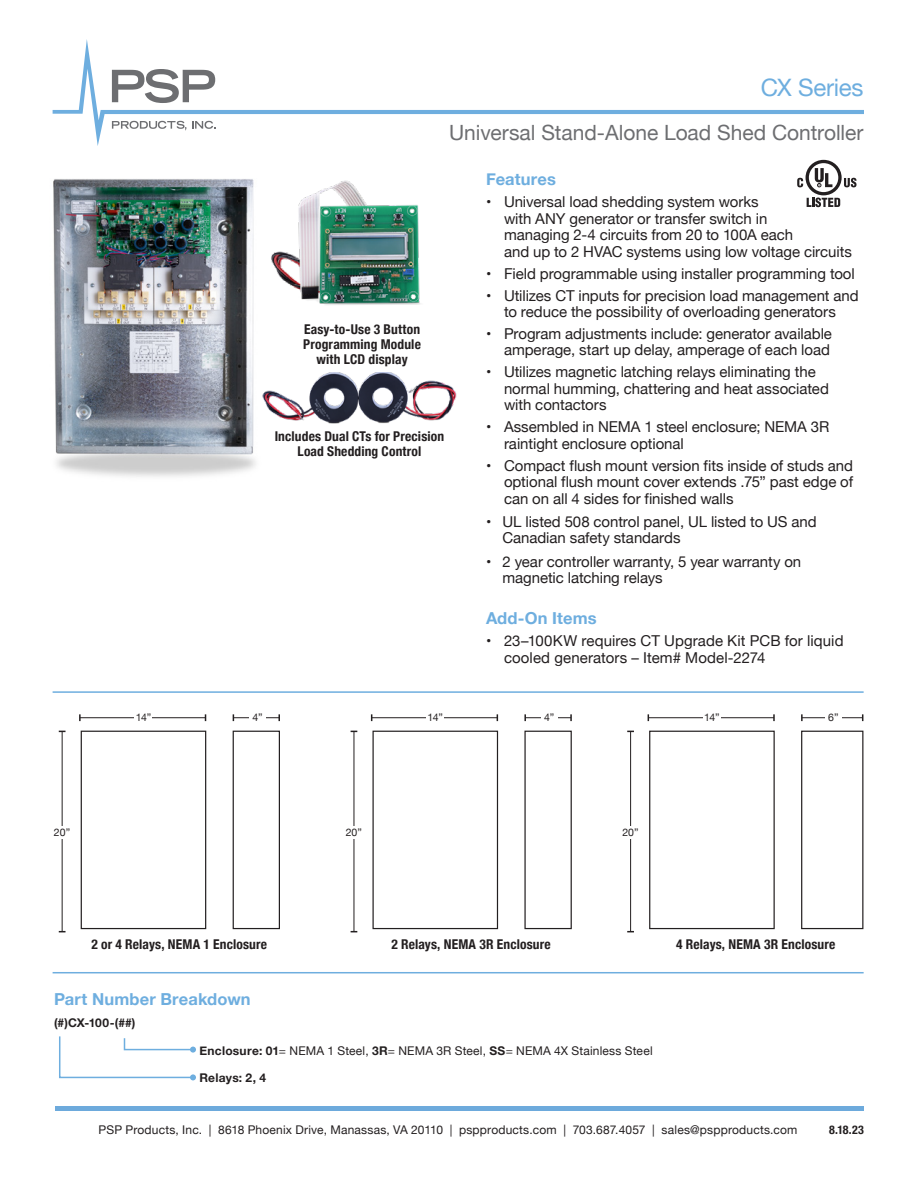
<style>
.page{position:relative;width:918px;height:1188px;background:#fff}
.page>*{position:absolute;margin:0;border:0;box-sizing:border-box;transform-origin:0 0}
.t1{font:24px "Helvetica Neue";letter-spacing:-.01em;color:#6eaedf}
.t2{font:21px "Helvetica Neue";color:#6d6e71}
.Features_Header{font:700 16.5px "Helvetica Neue";letter-spacing:.01em;color:#6eaedf}
.bullets{font:700 16.5px "Helvetica Neue";letter-spacing:.01em;color:#6eaedf}
.t3{font:15px/16.5px "Helvetica Neue";letter-spacing:-.005em;color:#231f20}
.Diagram_Titles{font:700 condensed 13.5px/15px "Helvetica Neue";letter-spacing:.01em;color:#231f20;text-align:center}
.Body_Copy{font:12px "Helvetica Neue";letter-spacing:.015em;color:#231f20}
.Body_Copy-2{font:700 12px "Helvetica Neue";letter-spacing:.015em;color:#231f20}
.Body_Copy-3{font:700 condensed 12px "Helvetica Neue";color:#231f20}
.t4{font:10.5px "Helvetica Neue";letter-spacing:-.03em;color:#231f20}
.s1{font-weight:700}
</style>
<div class="page">
<svg style="left:53px;top:39px;width:811px;height:107px"></svg>
<svg style="left:112px;top:121px;width:74px;height:9px"></svg>
<svg style="left:192px;top:121px;width:23px;height:8px"></svg>
<svg style="left:112px;top:69px;width:103px;height:34px"></svg>
<hr style="left:55px;top:1107px;width:809px;height:4px;background:#6daadc">
<img style="left:53px;top:179px;width:203px;height:298px">
<img style="left:271px;top:180px;width:150px;height:125px">
<img style="left:262px;top:373px;width:195px;height:51px">
<svg style="left:807px;top:198px;width:33px;height:9px"></svg>
<svg style="left:844px;top:178px;width:13px;height:9px"></svg>
<svg style="left:806px;top:160px;width:36px;height:35px"></svg>
<svg style="left:809px;top:163px;width:29px;height:29px"></svg>
<svg style="left:815px;top:168px;width:17px;height:19px"></svg>
<svg style="left:797px;top:178px;width:6px;height:9px"></svg>
<div style="left:233px;top:731px;width:47px;height:198px;border:1px solid #231f20"></div>
<div style="left:524px;top:731px;width:48px;height:198px;border:1px solid #231f20"></div>
<div style="left:801px;top:731px;width:62px;height:198px;border:1px solid #231f20"></div>
<div style="left:81px;top:731px;width:125px;height:198px;border:1px solid #231f20"></div>
<div style="left:372px;top:731px;width:126px;height:198px;border:1px solid #231f20"></div>
<div style="left:649px;top:731px;width:126px;height:198px;border:1px solid #231f20"></div>
<hr style="left:80px;top:717px;width:126px;height:1px;background:#231f20">
<svg style="left:79px;top:714px;width:2px;height:7px"></svg>
<hr style="left:372px;top:717px;width:125px;height:1px;background:#231f20">
<hr style="left:648px;top:717px;width:126px;height:1px;background:#231f20">
<svg style="left:773px;top:714px;width:2px;height:7px"></svg>
<hr style="left:233px;top:717px;width:46px;height:1px;background:#231f20">
<svg style="left:278px;top:714px;width:2px;height:7px"></svg>
<hr style="left:525px;top:717px;width:46px;height:1px;background:#231f20">
<svg style="left:524px;top:714px;width:2px;height:7px"></svg>
<svg style="left:570px;top:714px;width:2px;height:7px"></svg>
<hr style="left:802px;top:717px;width:61px;height:1px;background:#231f20">
<svg style="left:801px;top:714px;width:2px;height:7px"></svg>
<hr style="left:62px;top:731px;width:1px;height:201px;background:#231f20">
<hr style="left:354px;top:731px;width:1px;height:201px;background:#231f20">
<hr style="left:630px;top:731px;width:1px;height:201px;background:#231f20">
<div style="left:53px;top:826px;width:19px;height:13px;background:#fff"></div>
<div style="left:344px;top:826px;width:19px;height:13px;background:#fff"></div>
<div style="left:621px;top:826px;width:19px;height:13px;background:#fff"></div>
<div style="left:135px;top:711px;width:17px;height:13px;background:#fff"></div>
<div style="left:427px;top:711px;width:17px;height:13px;background:#fff"></div>
<div style="left:703px;top:711px;width:17px;height:13px;background:#fff"></div>
<div style="left:249px;top:711px;width:17px;height:13px;background:#fff"></div>
<div style="left:541px;top:711px;width:16px;height:13px;background:#fff"></div>
<div style="left:825px;top:711px;width:17px;height:13px;background:#fff"></div>
<hr style="left:53px;top:691px;width:811px;height:2px;background:#6eaedf">
<svg style="left:59px;top:1036px;width:137px;height:44px"></svg>
<hr style="left:53px;top:972px;width:811px;height:1px;background:#6eaedf">
<p class="t1" style="left:761px;top:71px;width:104px">CX Series</p>
<p class="t2" style="left:449px;top:117px;width:416px">Universal Stand-Alone Load Shed Controller</p>
<p class="Diagram_Titles" style="left:303px;top:320px;width:119px">Easy-to-Use 3 Button<br>Programming Module with LCD display</p>
<p class="Diagram_Titles" style="left:275px;top:427px;width:171px">Includes Dual CTs for Precision<br>Load Shedding Control</p>
<p class="Features_Header" style="left:486px;top:167px;width:71px">Features</p>
<p class="t3" style="left:504px;top:195px;width:349px;text-indent:-18px">• Universal load shedding system works<br>with ANY generator or transfer switch in<br>managing 2-4 circuits from 20 to 100A each<br>and up to 2 HVAC systems using low voltage circuits</p>
<p class="t3" style="left:486px;top:266px;width:370px">• Field programmable using installer programming tool</p>
<p class="t3" style="left:486px;top:288px;width:374px;text-align:center">• Utilizes CT inputs for precision load management and to reduce the possibility of overloading generators</p>
<p class="t3" style="left:486px;top:326px;width:348px;text-align:right">• Program adjustments include: generator available amperage, start up delay, amperage of each load</p>
<p class="t3" style="left:504px;top:365px;width:326px;text-indent:-18px">• Utilizes magnetic latching relays eliminating the normal humming, chattering and heat associated with contactors</p>
<p class="t3" style="left:504px;top:420px;width:327px;text-indent:-18px">• Assembled in NEMA 1 steel enclosure; NEMA 3R raintight enclosure optional</p>
<p class="t3" style="left:504px;top:458px;width:351px;text-align:justify;text-indent:-18px">• Compact flush mount version fits inside of studs and optional flush mount cover extends .75” past edge of can on all 4 sides for finished walls</p>
<p class="t3" style="left:502px;top:514px;width:316px;text-indent:-16px">• UL listed 508 control panel, UL listed to US and<br>Canadian safety standards</p>
<p class="t3" style="left:502px;top:554px;width:300px;text-indent:-16px">• 2 year controller warranty, 5 year warranty on magnetic latching relays</p>
<p class="bullets" style="left:486px;top:606px;width:112px">Add-On Items</p>
<p class="t3" style="left:504px;top:634px;width:341px;text-indent:-18px">• 23–100KW requires CT Upgrade Kit PCB for liquid cooled generators – Item# Model-2274</p>
<p class="t4" style="left:136px;top:709px;width:17px">14”</p>
<p class="t4" style="left:252px;top:709px;width:12px">4”</p>
<p class="t4" style="left:428px;top:709px;width:17px">14”</p>
<p class="t4" style="left:544px;top:709px;width:12px">4”</p>
<p class="t4" style="left:704px;top:709px;width:17px">14”</p>
<p class="t4" style="left:828px;top:709px;width:12px">6”</p>
<p class="t4" style="left:54px;top:825px;width:18px">20”</p>
<p class="t4" style="left:346px;top:825px;width:18px">20”</p>
<p class="t4" style="left:622px;top:825px;width:18px">20”</p>
<p class="Diagram_Titles" style="left:91px;top:936px;width:177px">2 or 4 Relays, NEMA 1 Enclosure</p>
<p class="Diagram_Titles" style="left:391px;top:936px;width:161px">2 Relays, NEMA 3R Enclosure</p>
<p class="Diagram_Titles" style="left:676px;top:936px;width:161px">4 Relays, NEMA 3R Enclosure</p>
<p class="Features_Header" style="left:54px;top:986px;width:198px">Part Number Breakdown</p>
<p class="Body_Copy-2" style="left:54px;top:1014px;width:83px">(#)CX-100-(##)</p>
<p class="Body_Copy" style="left:200px;top:1042px;width:455px"><span class="s1">Enclosure: 01</span>= NEMA 1 Steel, <span class="s1">3R</span>= NEMA 3R Steel, <span class="s1">SS</span>= NEMA 4X Stainless Steel</p>
<p class="Body_Copy-2" style="left:200px;top:1068px;width:68px">Relays: 2, 4</p>
<p class="Body_Copy" style="left:99px;top:1121px;width:700px">PSP Products, Inc. | 8618 Phoenix Drive, Manassas, VA 20110 | pspproducts.com | 703.687.4057 | sales@pspproducts.com</p>
<p class="Body_Copy-3" style="left:829px;top:1120px;width:36px">8.18.23</p>
</div>
